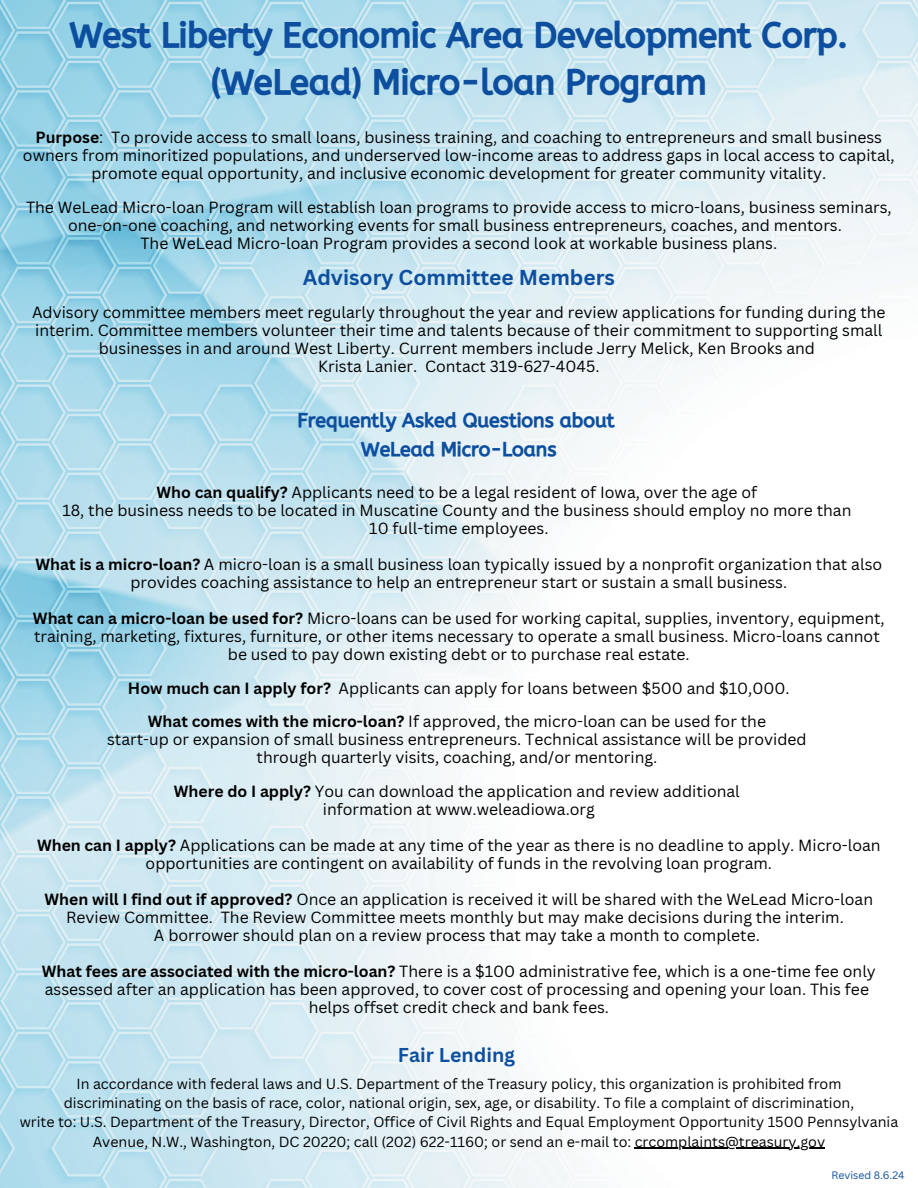
<style>
.page{position:relative;width:918px;height:1188px;background:#fff}
.page>*{position:absolute;margin:0;border:0;box-sizing:border-box;transform-origin:0 0}
.t1{font:34.5px/47.2px "CA Generated";color:#0d4f9e;text-align:center}
.t2{font:700 21px "Canva Sans";color:#0d4f9e}
.t3{font:19.5px/29.2px "CA Generated";color:#0d4f9e;text-align:center}
.t4{font:700 19.5px "Canva Sans";color:#0d4f9e}
.t5{font:15.75px/18px "Canva Sans";color:#000;text-align:center}
.t6{font:14.25px/19.2px "Canva Sans";color:#000;text-align:center}
.t7{font:10.5px "Canva Sans";color:#0d4f9e}
.s1{font-weight:700}
</style>
<div class="page">
<img style="left:0;top:0;width:918px;height:1188px">
<hr style="left:635px;top:1148px;width:190px;height:1px;background:#000">
<h1 class="t1" style="left:70px;top:12px;width:780px">West Liberty Economic Area Development Corp. (WeLead) Micro-loan Program</h1>
<p class="t5" style="left:23px;top:129px;width:873px"><span class="s1">Purpose</span>: To provide access to small loans, business training, and coaching to entrepreneurs and small business owners from minoritized populations, and underserved low-income areas to address gaps in local access to capital, promote equal opportunity, and inclusive economic development for greater community vitality.</p>
<p class="t5" style="left:26px;top:199px;width:867px">The WeLead Micro-loan Program will establish loan programs to provide access to micro-loans, business seminars, one-on-one coaching, and networking events for small business entrepreneurs, coaches, and mentors.<br>The WeLead Micro-loan Program provides a second look at workable business plans.</p>
<h2 class="t2" style="left:303px;top:265px;width:314px">Advisory Committee Members</h2>
<p class="t5" style="left:32px;top:303px;width:855px">Advisory committee members meet regularly throughout the year and review applications for funding during the interim. Committee members volunteer their time and talents because of their commitment to supporting small businesses in and around West Liberty. Current members include Jerry Melick, Ken Brooks and<br>Krista Lanier. Contact 319-627-4045.</p>
<p class="t3" style="left:297px;top:406px;width:319px">Frequently Asked Questions about<br>WeLead Micro-Loans</p>
<p class="t5" style="left:62px;top:483px;width:791px"><span class="s1">Who can qualify?</span> Applicants need to be a legal resident of Iowa, over the age of<br>18, the business needs to be located in Muscatine County and the business should employ no more than<br>10 full-time employees.</p>
<p class="t5" style="left:35px;top:555px;width:848px"><span class="s1">What is a micro-loan?</span> A micro-loan is a small business loan typically issued by a nonprofit organization that also provides coaching assistance to help an entrepreneur start or sustain a small business.</p>
<p class="t5" style="left:33px;top:609px;width:853px"><span class="s1">What can a micro-loan be used for?</span> Micro-loans can be used for working capital, supplies, inventory, equipment, training, marketing, fixtures, furniture, or other items necessary to operate a small business. Micro-loans cannot be used to pay down existing debt or to purchase real estate.</p>
<p class="t5" style="left:128px;top:672px;width:663px;line-height:32.7px"><span class="s1">How much can I apply for?</span> Applicants can apply for loans between $500 and $10,000.<br><span class="s1">What comes with the micro-loan?</span> If approved, the micro-loan can be used for the</p>
<p class="t5" style="left:107px;top:730px;width:701px">start-up or expansion of small business entrepreneurs. Technical assistance will be provided through quarterly visits, coaching, and/or mentoring.</p>
<p class="t5" style="left:174px;top:782px;width:567px"><span class="s1">Where do I apply?</span> You can download the application and review additional information at www.weleadiowa.org</p>
<p class="t5" style="left:37px;top:836px;width:845px"><span class="s1">When can I apply?</span> Applications can be made at any time of the year as there is no deadline to apply. Micro-loan opportunities are contingent on availability of funds in the revolving loan program.</p>
<p class="t5" style="left:45px;top:890px;width:830px"><span class="s1">When will I find out if approved?</span> Once an application is received it will be shared with the WeLead Micro-loan<br>Review Committee. The Review Committee meets monthly but may make decisions during the interim.<br>A borrower should plan on a review process that may take a month to complete.</p>
<p class="t5" style="left:42px;top:962px;width:836px"><span class="s1">What fees are associated with the micro-loan?</span> There is a $100 administrative fee, which is a one-time fee only assessed after an application has been approved, to cover cost of processing and opening your loan. This fee helps offset credit check and bank fees.</p>
<p class="t4" style="left:398px;top:1044px;width:119px">Fair Lending</p>
<p class="t6" style="left:20px;top:1074px;width:880px">In accordance with federal laws and U.S. Department of the Treasury policy, this organization is prohibited from<br>discriminating on the basis of race, color, national origin, sex, age, or disability. To file a complaint of discrimination,<br>write to: U.S. Department of the Treasury, Director, Office of Civil Rights and Equal Employment Opportunity 1500 Pennsylvania Avenue, N.W., Washington, DC 20220; call (202) 622-1160; or send an e-mail to: crcomplaints@treasury.gov</p>
<p class="t7" style="left:831px;top:1169px;width:75px">Revised 8.6.24</p>
</div>
